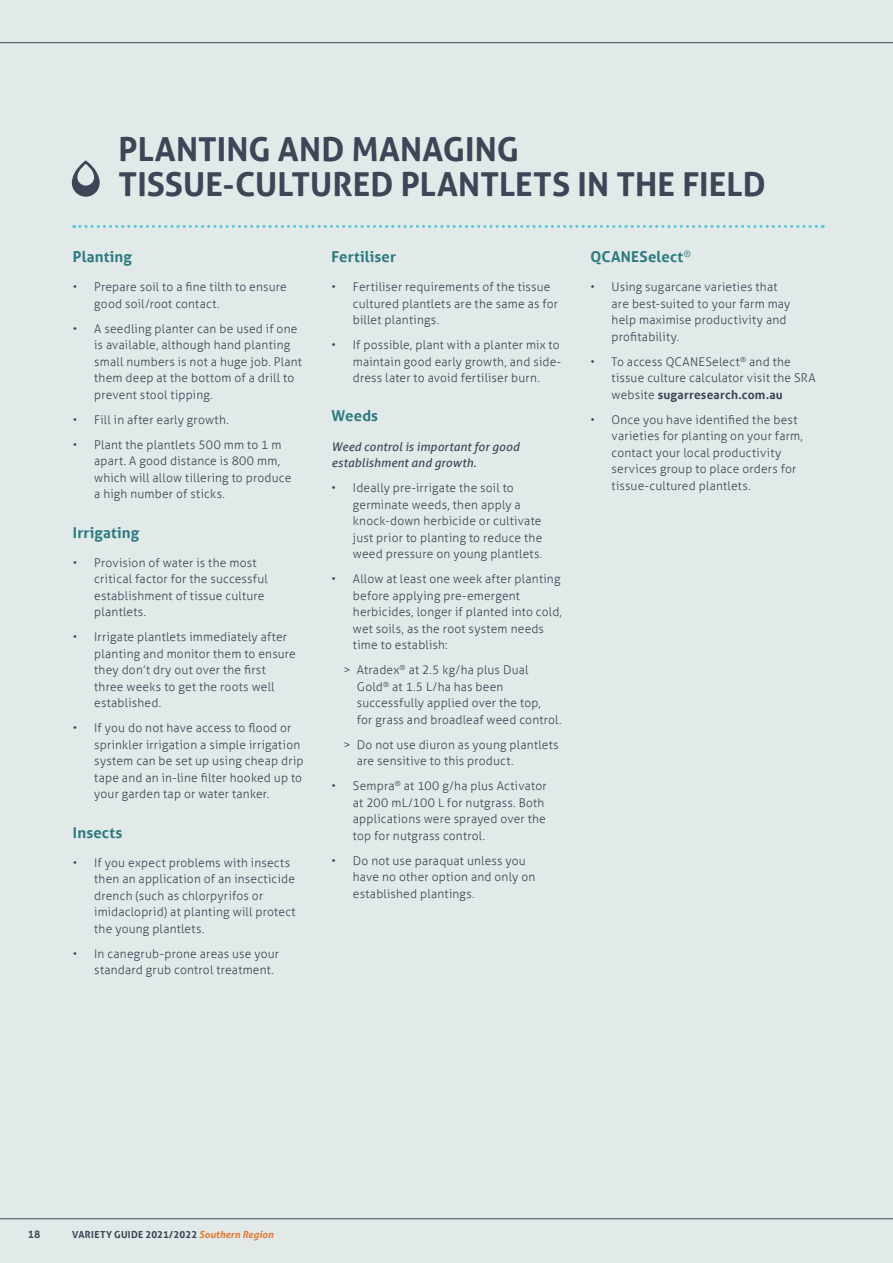
<style>
.page{position:relative;width:893px;height:1263px;background:#e1e9e9}
.page>*{position:absolute;margin:0;border:0;box-sizing:border-box;transform-origin:0 0}
.t1{font:700 33px/34.5px "Aller";color:#3d4556}
.t2{font:700 15px "Aller";letter-spacing:.01em;color:#2c7b80}
.t3{font:300 12px/16.5px "Aller";letter-spacing:.015em;color:#3d4556}
.t4{font:italic 12px/16.5px "Aller";letter-spacing:.01em;color:#3d4556}
.t5{font:700 10.5px "Aller";color:#484d5d}
.t6{font:700 9.75px "Aller";letter-spacing:.03em;color:#3d4556}
.s1{font-weight:700}
.s2{font-style:italic;color:#e17a2f}
</style>
<div class="page">
<hr style="left:892px;top:0;width:1px;height:1263px;background:#a0bdc1">
<hr style="left:0;top:42px;width:893px;height:1px;background:#3d4556">
<hr style="left:0;top:1218px;width:893px;height:1px;background:#3d4556">
<svg style="left:74px;top:225px;width:749px;height:3px"></svg>
<svg style="left:72px;top:160px;width:28px;height:37px"></svg>
<svg style="left:77px;top:164px;width:17px;height:22px"></svg>
<h1 class="t1" style="left:119px;top:132px;width:649px">PLANTING AND MANAGING<br>TISSUE-CULTURED PLANTLETS IN THE FIELD</h1>
<p class="t2" style="left:73px;top:247px;width:61px">Planting</p>
<p class="t3" style="left:94px;top:279px;width:194px;text-indent:-21px">• Prepare soil to a fine tilth to ensure good soil/root contact.</p>
<p class="t3" style="left:94px;top:320px;width:209px;text-indent:-21px">• A seedling planter can be used if one is available, although hand planting small numbers is not a huge job. Plant them deep at the bottom of a drill to prevent stool tipping.</p>
<p class="t3" style="left:73px;top:411px;width:157px">• Fill in after early growth.</p>
<p class="t3" style="left:94px;top:436px;width:199px;text-indent:-21px">• Plant the plantlets 500 mm to 1 m apart. A good distance is 800 mm, which will allow tillering to produce a high number of sticks.</p>
<p class="t2" style="left:73px;top:523px;width:68px">Irrigating</p>
<p class="t3" style="left:94px;top:554px;width:175px;text-indent:-21px">• Provision of water is the most critical factor for the successful establishment of tissue culture plantlets.</p>
<p class="t3" style="left:94px;top:629px;width:203px;text-indent:-21px">• Irrigate plantlets immediately after planting and monitor them to ensure they don’t dry out over the first three weeks to get the roots well established.</p>
<p class="t3" style="left:94px;top:720px;width:211px;text-indent:-21px">• If you do not have access to flood or sprinkler irrigation a simple irrigation system can be set up using cheap drip tape and an in-line filter hooked up to your garden tap or water tanker.</p>
<p class="t2" style="left:73px;top:823px;width:51px">Insects</p>
<p class="t3" style="left:94px;top:854px;width:203px;text-indent:-21px">• If you expect problems with insects then an application of an insecticide drench (such as chlorpyrifos or imidacloprid) at planting will protect the young plantlets.</p>
<p class="t3" style="left:94px;top:945px;width:186px;text-indent:-21px">• In canegrub-prone areas use your standard grub control treatment.</p>
<p class="t2" style="left:332px;top:247px;width:66px">Fertiliser</p>
<p class="t3" style="left:353px;top:279px;width:207px;text-indent:-21px">• Fertiliser requirements of the tissue cultured plantlets are the same as for billet plantings.</p>
<p class="t3" style="left:353px;top:337px;width:210px;text-align:justify;text-indent:-21px">• If possible, plant with a planter mix to maintain good early growth, and side&shy;dress later to avoid fertiliser burn.</p>
<p class="t2" style="left:332px;top:407px;width:48px">Weeds</p>
<p class="t4" style="left:332px;top:438px;width:189px">Weed control is important for good establishment and growth.</p>
<p class="t3" style="left:353px;top:480px;width:191px;text-indent:-21px">• Ideally pre-irrigate the soil to germinate weeds, then apply a knock-down herbicide or cultivate just prior to planting to reduce the weed pressure on young plantlets.</p>
<p class="t3" style="left:353px;top:571px;width:211px;text-indent:-21px">• Allow at least one week after planting before applying pre-emergent herbicides, longer if planted into cold, wet soils, as the root system needs time to establish:</p>
<p class="t3" style="left:357px;top:662px;width:206px;text-indent:-13px">&gt; Atradex<sup>®</sup> at 2.5 kg/ha plus Dual<br>Gold<sup>®</sup> at 1.5 L/ha has been successfully applied over the top,<br>for grass and broadleaf weed control.</p>
<p class="t3" style="left:357px;top:736px;width:203px;text-indent:-13px">&gt; Do not use diuron as young plantlets are sensitive to this product.</p>
<p class="t3" style="left:353px;top:778px;width:195px;text-indent:-21px">• Sempra<sup>®</sup> at 100 g/ha plus Activator at 200 mL/100 L for nutgrass. Both applications were sprayed over the top for nutgrass control.</p>
<p class="t3" style="left:353px;top:852px;width:184px;text-indent:-21px">• Do not use paraquat unless you have no other option and only on established plantings.</p>
<p class="t2" style="left:590px;top:247px;width:102px">QCANESelect<sup>®</sup></p>
<p class="t3" style="left:612px;top:279px;width:180px;text-indent:-21px">• Using sugarcane varieties that are best-suited to your farm may help maximise productivity and profitability.</p>
<p class="t3" style="left:612px;top:353px;width:206px;text-indent:-21px">• To access QCANESelect<sup>®</sup> and the tissue culture calculator visit the SRA website <span class="s1">sugarresearch.com.au</span></p>
<p class="t3" style="left:612px;top:411px;width:193px;text-indent:-21px">• Once you have identified the best varieties for planting on your farm, contact your local productivity services group to place orders for tissue-cultured plantlets.</p>
<p class="t5" style="left:28px;top:1228px;width:14px">18</p>
<p class="t6" style="left:72px;top:1229px;width:203px">VARIETY GUIDE 2021/2022 <span class="s2">Southern Region</span></p>
</div>
